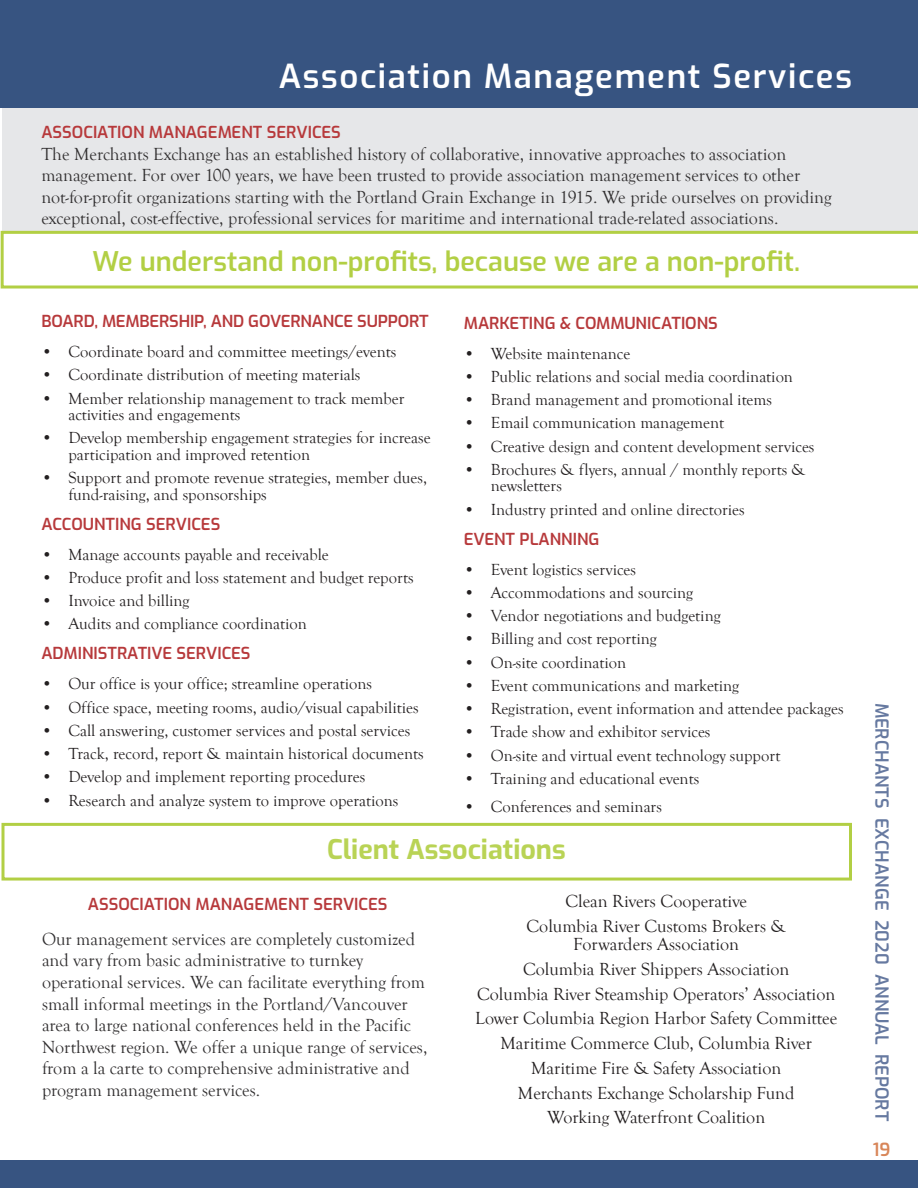
<style>
.page{position:relative;width:918px;height:1188px;background:#fff}
.page>*{position:absolute;margin:0;border:0;box-sizing:border-box;transform-origin:0 0}
.Header__TOC{font:600 33px "Exo";letter-spacing:.05em;color:#fff}
.Hightlight{font:600 27px "Exo";color:#b2cf44}
.Hightlight-2{font:700 27px "Exo";color:#b9d355}
.t1{font:18px/21.6px "Goudy Old Style T";color:#312f30}
.Body{font:18px/18px "Goudy Old Style T";color:#231f20;text-align:center}
.t2{font:600 18px "Exo";color:#6679a0}
.t3{font:600 18px "Exo";color:#d88659}
.t4{font:16.5px/16.5px "Goudy Old Style T";color:#231f20}
.Body_SubTitle{font:600 16.5px "Exo";color:#b7393b}
.Hightlight-3{font:600 16.5px "Exo";color:#b7393b}
</style>
<div class="page">
<div style="left:0;top:0;width:918px;height:108px;background:#375481"></div>
<div style="left:0;top:1160px;width:918px;height:28px;background:#375481"></div>
<div style="left:2px;top:108px;width:916px;height:123px;background:#e6e7e9"></div>
<svg style="left:1px;top:231px;width:917px;height:58px"></svg>
<div style="left:2px;top:823px;width:850px;height:58px;border:3px solid #b2cf44"></div>
<p class="Header__TOC" style="left:279px;top:52px;width:575px">Association Management Services</p>
<p class="Body_SubTitle" style="left:41px;top:120px;width:301px">ASSOCIATION MANAGEMENT SERVICES</p>
<p class="t1" style="left:41px;top:143px;width:792px">The Merchants Exchange has an established history of collaborative, innovative approaches to association management. For over 100 years, we have been trusted to provide association management services to other not-for-profit organizations starting with the Portland Grain Exchange in 1915. We pride ourselves on providing exceptional, cost-effective, professional services for maritime and international trade-related associations.</p>
<p class="Hightlight" style="left:93px;top:241px;width:709px">We understand non-profits, because we are a non-profit.</p>
<p class="Body_SubTitle" style="left:41px;top:309px;width:389px">BOARD, MEMBERSHIP, AND GOVERNANCE SUPPORT</p>
<p class="t4" style="left:41px;top:344px;width:356px">• Coordinate board and committee meetings/events</p>
<p class="t4" style="left:41px;top:367px;width:321px">• Coordinate distribution of meeting materials</p>
<p class="t4" style="left:68px;top:390px;width:338px;text-indent:-27px">• Member relationship management to track member activities and engagements</p>
<p class="t4" style="left:68px;top:430px;width:364px;text-indent:-27px">• Develop membership engagement strategies for increase participation and improved retention</p>
<p class="t4" style="left:68px;top:470px;width:360px;text-indent:-27px">• Support and promote revenue strategies, member dues, fund-raising, and sponsorships</p>
<p class="Body_SubTitle" style="left:41px;top:511px;width:180px">ACCOUNTING SERVICES</p>
<p class="t4" style="left:41px;top:546px;width:289px">• Manage accounts payable and receivable</p>
<p class="t4" style="left:41px;top:569px;width:374px">• Produce profit and loss statement and budget reports</p>
<p class="t4" style="left:41px;top:593px;width:150px">• Invoice and billing</p>
<p class="t4" style="left:41px;top:616px;width:267px">• Audits and compliance coordination</p>
<p class="Body_SubTitle" style="left:41px;top:641px;width:211px">ADMINISTRATIVE SERVICES</p>
<p class="t4" style="left:41px;top:676px;width:332px">• Our office is your office; streamline operations</p>
<p class="t4" style="left:41px;top:699px;width:379px">• Office space, meeting rooms, audio/visual capabilities</p>
<p class="t4" style="left:41px;top:722px;width:370px">• Call answering, customer services and postal services</p>
<p class="t4" style="left:41px;top:746px;width:384px">• Track, record, report &amp; maintain historical documents</p>
<p class="t4" style="left:41px;top:769px;width:325px">• Develop and implement reporting procedures</p>
<p class="t4" style="left:41px;top:792px;width:359px">• Research and analyze system to improve operations</p>
<p class="Body_SubTitle" style="left:464px;top:310px;width:256px">MARKETING &amp; COMMUNICATIONS</p>
<p class="t4" style="left:464px;top:345px;width:168px">• Website maintenance</p>
<p class="t4" style="left:464px;top:369px;width:331px">• Public relations and social media coordination</p>
<p class="t4" style="left:464px;top:392px;width:310px">• Brand management and promotional items</p>
<p class="t4" style="left:464px;top:415px;width:262px">• Email communication management</p>
<p class="t4" style="left:464px;top:438px;width:352px">• Creative design and content development services</p>
<p class="t4" style="left:491px;top:462px;width:316px;text-indent:-27px">• Brochures &amp; flyers, annual / monthly reports &amp; newsletters</p>
<p class="t4" style="left:464px;top:501px;width:282px">• Industry printed and online directories</p>
<p class="Body_SubTitle" style="left:464px;top:526px;width:137px">EVENT PLANNING</p>
<p class="t4" style="left:464px;top:561px;width:174px">• Event logistics services</p>
<p class="t4" style="left:464px;top:585px;width:231px">• Accommodations and sourcing</p>
<p class="t4" style="left:464px;top:608px;width:258px">• Vendor negotiations and budgeting</p>
<p class="t4" style="left:464px;top:631px;width:194px">• Billing and cost reporting</p>
<p class="t4" style="left:464px;top:654px;width:164px">• On-site coordination</p>
<p class="t4" style="left:464px;top:678px;width:277px">• Event communications and marketing</p>
<p class="t4" style="left:464px;top:701px;width:381px">• Registration, event information and attendee packages</p>
<p class="t4" style="left:464px;top:724px;width:248px">• Trade show and exhibitor services</p>
<p class="t4" style="left:464px;top:747px;width:318px">• On-site and virtual event technology support</p>
<p class="t4" style="left:464px;top:771px;width:237px">• Training and educational events</p>
<p class="t4" style="left:464px;top:798px;width:200px">• Conferences and seminars</p>
<p class="Hightlight-2" style="left:327px;top:829px;width:240px">Client Associations</p>
<p class="Hightlight-3" style="left:88px;top:891px;width:301px">ASSOCIATION MANAGEMENT SERVICES</p>
<p class="t1" style="left:42px;top:928px;width:387px">Our management services are completely customized and vary from basic administrative to turnkey operational services. We can facilitate everything from small informal meetings in the Portland/Vancouver area to large national conferences held in the Pacific Northwest region. We offer a unique range of services, from a la carte to comprehensive administrative and program management services.</p>
<p class="Body" style="left:565px;top:893px;width:183px">Clean Rivers Cooperative</p>
<p class="Body" style="left:527px;top:918px;width:261px">Columbia River Customs Brokers &amp;<br>Forwarders Association</p>
<p class="Body" style="left:523px;top:960px;width:268px">Columbia River Shippers Association</p>
<p class="Body" style="left:477px;top:985px;width:360px">Columbia River Steamship Operators’ Association</p>
<p class="Body" style="left:475px;top:1010px;width:364px">Lower Columbia Region Harbor Safety Committee</p>
<p class="Body" style="left:500px;top:1035px;width:313px">Maritime Commerce Club, Columbia River</p>
<p class="Body" style="left:531px;top:1059px;width:252px">Maritime Fire &amp; Safety Association</p>
<p class="Body" style="left:518px;top:1084px;width:278px">Merchants Exchange Scholarship Fund</p>
<p class="Body" style="left:547px;top:1109px;width:220px">Working Waterfront Coalition</p>
<p class="t2" style="left:895px;top:703px;width:420px;rotate:90deg">MERCHANTS EXCHANGE 2020 ANNUAL REPORT</p>
<p class="t3" style="left:873px;top:1136px;width:19px">19</p>
</div>
